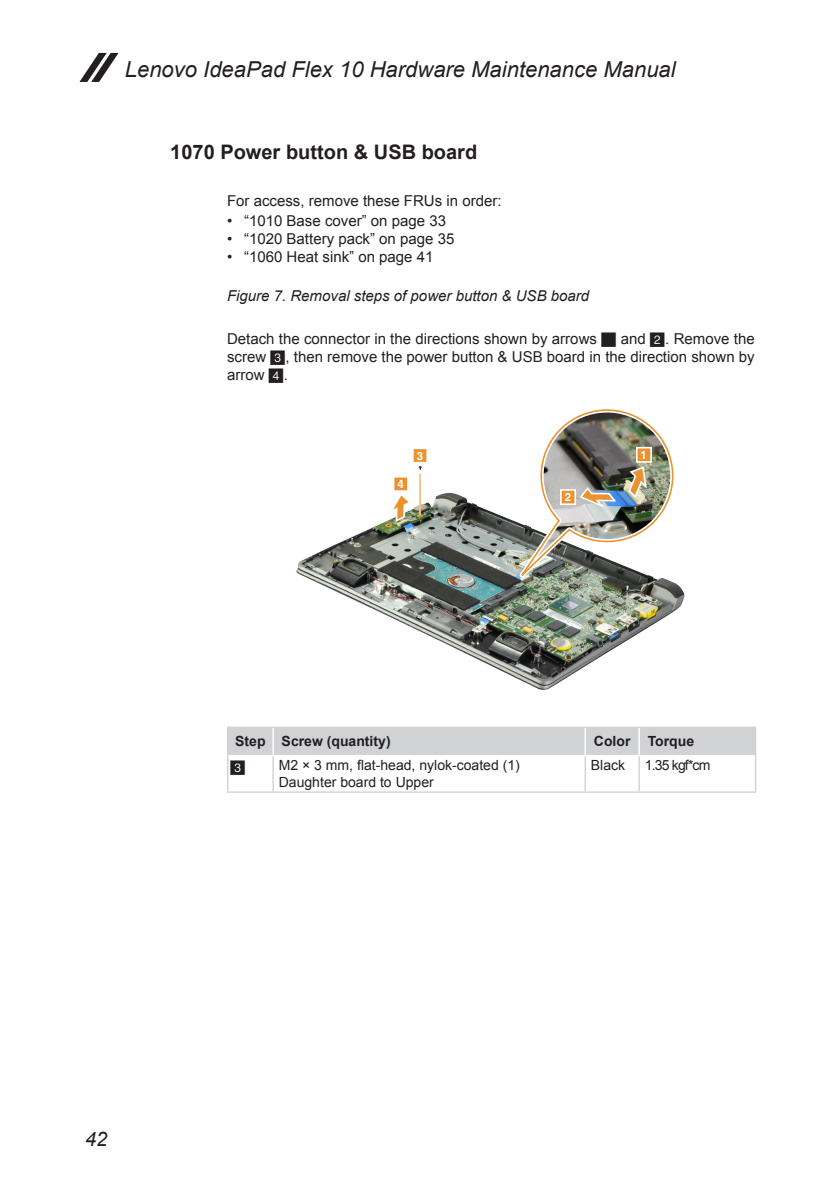
<style>
.page{position:relative;width:840px;height:1191px;background:#fff}
.page>*{position:absolute;margin:0;border:0;box-sizing:border-box;transform-origin:0 0}
.t1{font:italic 22px "Arial";color:#231f20}
.title3{font:700 20px "Arial";color:#231f20}
.t2{font:italic 20px "Arial";color:#231f20}
.number{font:18px "SP Sq Nega";color:#231f20}
.ind_body{font:15px/18px "Arial";color:#231f20;text-align:justify}
.ind_bul_body{font:15px "Arial";color:#231f20}
.ind_body-2{font:italic 15px "Arial";color:#231f20}
.table_body{font:14px/16.8px "Arial";color:#231f20}
.table_title{font:700 14px "Arial";color:#231f20}
.t3{font:700 11.4px "Helvetica";color:#fff}
.s1{font-family:"SP Sq Nega";font-size:18px}
</style>
<div class="page">
<svg style="left:79px;top:53px;width:39px;height:29px"></svg>
<img style="left:296px;top:493px;width:380px;height:197px">
<div style="left:412px;top:448px;width:15px;height:14px;background:#eb922f"></div>
<div style="left:412px;top:447px;width:16px;height:16px;border:2px solid #fff"></div>
<hr style="left:419px;top:474px;width:1px;height:41px;background:#eb922f">
<img style="left:492px;top:409px;width:193px;height:201px">
<svg style="left:387px;top:493px;width:25px;height:30px"></svg>
<div style="left:393px;top:477px;width:14px;height:14px;background:#eb922f"></div>
<div style="left:392px;top:476px;width:16px;height:16px;border:2px solid #fff"></div>
<hr style="left:272px;top:756px;width:2px;height:35px;background:#d1d2d4">
<hr style="left:584px;top:756px;width:1px;height:35px;background:#d1d2d4">
<hr style="left:638px;top:756px;width:1px;height:35px;background:#d1d2d4">
<hr style="left:227px;top:726px;width:46px;height:2px;background:#d1d2d4">
<hr style="left:273px;top:726px;width:312px;height:2px;background:#d1d2d4">
<hr style="left:585px;top:726px;width:54px;height:2px;background:#d1d2d4">
<hr style="left:639px;top:726px;width:116px;height:2px;background:#d1d2d4">
<div style="left:227px;top:728px;width:528px;height:27px;background:#d1d2d4"></div>
<hr style="left:227px;top:755px;width:1px;height:36px;background:#d1d2d4">
<hr style="left:754px;top:755px;width:1px;height:36px;background:#d1d2d4">
<hr style="left:227px;top:791px;width:46px;height:2px;background:#d1d2d4">
<hr style="left:273px;top:791px;width:312px;height:2px;background:#d1d2d4">
<hr style="left:585px;top:791px;width:54px;height:2px;background:#d1d2d4">
<hr style="left:639px;top:791px;width:116px;height:2px;background:#d1d2d4">
<h1 class="t1" style="left:125px;top:55px;width:552px">Lenovo IdeaPad Flex 10 Hardware Maintenance Manual</h1>
<p class="title3" style="left:170px;top:138px;width:308px">1070 Power button &amp; USB board</p>
<p class="ind_body" style="left:227px;top:191px;width:276px">For access, remove these FRUs in order:</p>
<p class="ind_bul_body" style="left:227px;top:211px;width:220px">• “1010 Base cover” on page 33</p>
<p class="ind_bul_body" style="left:227px;top:229px;width:229px">• “1020 Battery pack” on page 35</p>
<p class="ind_bul_body" style="left:227px;top:247px;width:208px">• “1060 Heat sink” on page 41</p>
<p class="ind_body-2" style="left:227px;top:286px;width:363px">Figure 7. Removal steps of power button &amp; USB board</p>
<p class="ind_body" style="left:227px;top:330px;width:529px">Detach the connector in the directions shown by arrows <span class="s1">1</span> and <span class="s1">2</span>. Remove the screw <span class="s1">3</span>, then remove the power button &amp; USB board in the direction shown by arrow <span class="s1">4</span>.</p>
<p class="t3" style="left:397px;top:477px;width:8px">4</p>
<p class="t3" style="left:416px;top:449px;width:8px">3</p>
<p class="t3" style="left:640px;top:448px;width:8px">1</p>
<p class="t3" style="left:564px;top:490px;width:8px">2</p>
<p class="table_title" style="left:235px;top:731px;width:32px">Step</p>
<p class="table_title" style="left:281px;top:731px;width:110px">Screw (quantity)</p>
<p class="table_title" style="left:593px;top:731px;width:38px">Color</p>
<p class="table_title" style="left:647px;top:731px;width:48px">Torque</p>
<p class="number" style="left:230px;top:757px;width:17px">3</p>
<p class="table_body" style="left:279px;top:757px;width:242px">M2 × 3 mm, flat-head, nylok-coated (1)<br>Daughter board to Upper</p>
<p class="table_body" style="left:590px;top:757px;width:36px">Black</p>
<p class="table_body" style="left:644px;top:757px;width:67px">1.35 kgf*cm</p>
<h2 class="t2" style="left:85px;top:1125px;width:24px">42</h2>
</div>
